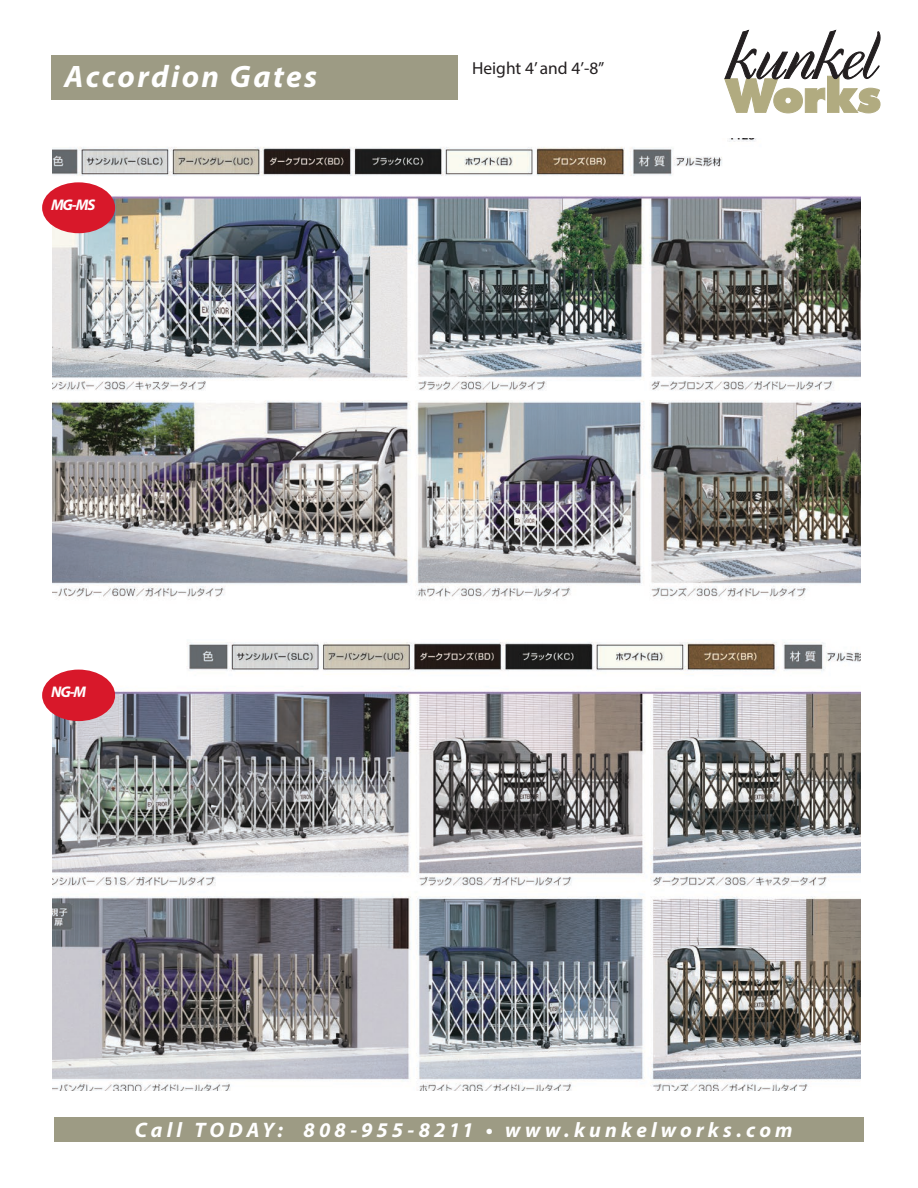
<style>
.page{position:relative;width:918px;height:1188px;background:#fff}
.page>*{position:absolute;margin:0;border:0;box-sizing:border-box;transform-origin:0 0}
.t1{font:italic 700 31.2px "Myriad Pro";letter-spacing:.075em;color:#fff}
.t2{font:italic 700 21px "Myriad Pro";letter-spacing:.195em;color:#fff}
.Boxy_Type{font:17.4px "Myriad Pro";color:#231f20}
.small_print{font:italic 700 15.45px "Myriad Pro";color:#fff}
</style>
<div class="page">
<div style="left:54px;top:1118px;width:810px;height:24px;background:#9d9b84"></div>
<div style="left:52px;top:55px;width:406px;height:45px;background:#9d9b84"></div>
<img style="left:52px;top:139px;width:809px;height:461px">
<div style="left:42px;top:182px;width:73px;height:51px;background:#d8182a;border-radius:50%"></div>
<svg style="left:724px;top:30px;width:156px;height:83px"></svg>
<img style="left:52px;top:642px;width:809px;height:448px">
<div style="left:42px;top:670px;width:73px;height:51px;background:#d8182a;border-radius:50%"></div>
<p class="t1" style="left:64px;top:57px;width:254px">Accordion Gates</p>
<p class="small_print" style="left:51px;top:195px;width:46px">MG-MS</p>
<p class="Boxy_Type" style="left:472px;top:58px;width:134px">Height 4’ and 4’-8”</p>
<p class="small_print" style="left:51px;top:682px;width:37px">NG-M</p>
<p class="t2" style="left:135px;top:1116px;width:659px">Call TODAY: 808-955-8211 • www.kunkelworks.com</p>
</div>
